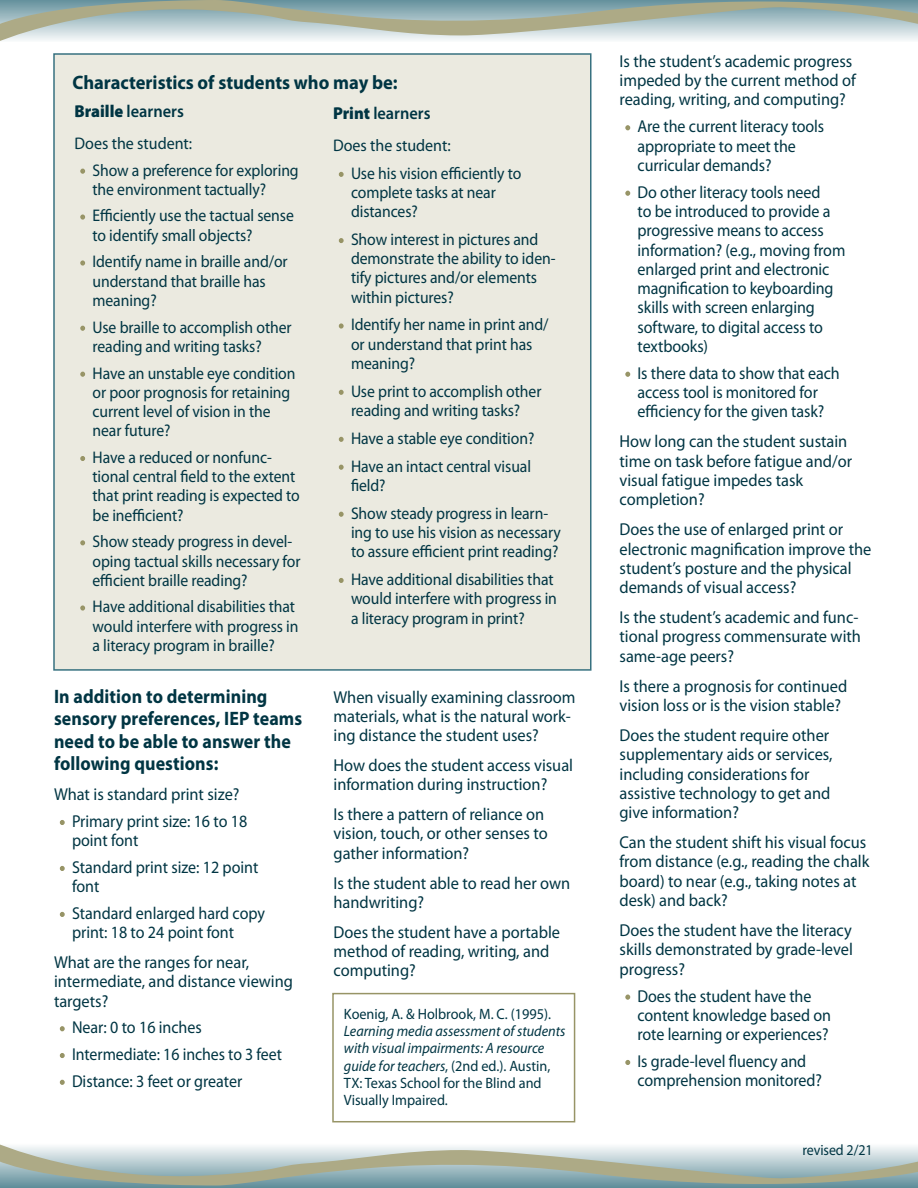
<style>
.page{position:relative;width:918px;height:1188px;background:#fff}
.page>*{position:absolute;margin:0;border:0;box-sizing:border-box;transform-origin:0 0}
.Heading_-_Level_1{font:700 19.5px/22.5px "Myriad Pro";letter-spacing:.005em;color:#003543;scale:.92 1}
.Heading_-_Level_1-2{font:700 19.5px "Myriad Pro";letter-spacing:.005em;color:#003543;scale:.95 1}
.Text_-_Level_1{font:17.25px/19.2px "Myriad Pro";color:#003543;scale:.95 1}
.Bullet_-_Level_1{font:17.25px/19.2px "Myriad Pro";letter-spacing:-.005em;color:#003543;scale:.93 1}
.Bullet_-_Level_1-2{font:17.25px "Myriad Pro";letter-spacing:-.005em;color:#003543;scale:.92 1}
.Heading_-_Level_2{font:600 17.25px "Myriad Pro";color:#003543;scale:.95 1}
.Bullet_-_Level_1-3{font:16.8px/19.2px "Myriad Pro";letter-spacing:-.005em;color:#003543;scale:.93 1}
.Text_-_Level_1-2{font:16.8px "Myriad Pro";color:#003543;scale:.95 1}
.Text_-_Level_1-3{font:15px/17.2px "Myriad Pro";color:#003543;scale:.95 1}
.Bullet_-_Level_1-4{font:15px "Myriad Pro";letter-spacing:-.005em;color:#003543;scale:.93 1}
.s1{font-weight:900}
.s2{color:#979466}
.s3{font-style:italic}
</style>
<div class="page">
<svg style="left:0;top:0;width:918px;height:41px;background:#b0bfba"></svg>
<svg style="left:0;top:1144px;width:918px;height:44px;background:#afbfba"></svg>
<div style="left:54px;top:54px;width:537px;height:616px;background:#ebeae0"></div>
<div style="left:53px;top:53px;width:539px;height:618px;border:2px solid #377180"></div>
<div style="left:332px;top:993px;width:243px;height:129px;border:2px solid #979466"></div>
<svg style="left:60px;top:820px;width:5px;height:5px"></svg>
<svg style="left:60px;top:866px;width:5px;height:5px"></svg>
<svg style="left:60px;top:912px;width:5px;height:5px"></svg>
<svg style="left:60px;top:1026px;width:5px;height:5px"></svg>
<svg style="left:60px;top:1053px;width:5px;height:5px"></svg>
<svg style="left:60px;top:1080px;width:5px;height:5px"></svg>
<svg style="left:625px;top:125px;width:5px;height:5px"></svg>
<svg style="left:625px;top:191px;width:5px;height:5px"></svg>
<svg style="left:625px;top:372px;width:5px;height:5px"></svg>
<svg style="left:625px;top:995px;width:5px;height:5px"></svg>
<svg style="left:625px;top:1060px;width:5px;height:5px"></svg>
<svg style="left:80px;top:169px;width:5px;height:5px"></svg>
<svg style="left:80px;top:215px;width:5px;height:5px"></svg>
<svg style="left:80px;top:261px;width:5px;height:5px"></svg>
<svg style="left:80px;top:326px;width:5px;height:5px"></svg>
<svg style="left:80px;top:372px;width:5px;height:5px"></svg>
<svg style="left:80px;top:456px;width:5px;height:5px"></svg>
<svg style="left:80px;top:540px;width:5px;height:5px"></svg>
<svg style="left:80px;top:606px;width:5px;height:5px"></svg>
<svg style="left:339px;top:172px;width:5px;height:5px"></svg>
<svg style="left:339px;top:238px;width:5px;height:5px"></svg>
<svg style="left:339px;top:324px;width:5px;height:5px"></svg>
<svg style="left:339px;top:390px;width:5px;height:5px"></svg>
<svg style="left:339px;top:437px;width:5px;height:5px"></svg>
<svg style="left:339px;top:465px;width:5px;height:5px"></svg>
<svg style="left:339px;top:512px;width:5px;height:5px"></svg>
<svg style="left:339px;top:578px;width:5px;height:5px"></svg>
<h1 class="Heading_-_Level_1-2" style="left:72px;top:72px;width:344px">Characteristics of students who may be:</h1>
<p class="Heading_-_Level_2" style="left:333px;top:103px;width:104px"><span class="s1">Print</span> learners</p>
<p class="Text_-_Level_1-2" style="left:333px;top:136px;width:125px">Does the student:</p>
<p class="Bullet_-_Level_1-3" style="left:351px;top:164px;width:185px;text-indent:-12px"><span class="s2">•</span> Use his vision efficiently to complete tasks at near distances?</p>
<p class="Bullet_-_Level_1-3" style="left:351px;top:230px;width:221px;text-indent:-12px"><span class="s2">•</span> Show interest in pictures and demonstrate the ability to iden&shy;tify pictures and/or elements within pictures?</p>
<p class="Bullet_-_Level_1-3" style="left:351px;top:316px;width:214px;text-indent:-12px"><span class="s2">•</span> Identify her name in print and/ or understand that print has meaning?</p>
<p class="Bullet_-_Level_1-3" style="left:339px;top:382px;width:219px;text-align:center"><span class="s2">•</span> Use print to accomplish other reading and writing tasks?</p>
<p class="Bullet_-_Level_1-3" style="left:339px;top:429px;width:212px"><span class="s2">•</span> Have a stable eye condition?</p>
<p class="Bullet_-_Level_1-3" style="left:351px;top:457px;width:195px;text-indent:-12px"><span class="s2">•</span> Have an intact central visual field?</p>
<p class="Bullet_-_Level_1-3" style="left:351px;top:504px;width:227px;text-indent:-12px"><span class="s2">•</span> Show steady progress in learn&shy;ing to use his vision as necessary to assure efficient print reading?</p>
<p class="Bullet_-_Level_1-3" style="left:351px;top:570px;width:223px;text-indent:-12px"><span class="s2">•</span> Have additional disabilities that would interfere with progress in a literacy program in print?</p>
<p class="Heading_-_Level_2" style="left:75px;top:101px;width:117px"><span class="s1">Braille</span> learners</p>
<p class="Text_-_Level_1-2" style="left:75px;top:134px;width:125px">Does the student:</p>
<p class="Bullet_-_Level_1-3" style="left:93px;top:161px;width:223px;text-indent:-12px"><span class="s2">•</span> Show a preference for exploring the environment tactually?</p>
<p class="Bullet_-_Level_1-3" style="left:93px;top:207px;width:218px;text-indent:-12px"><span class="s2">•</span> Efficiently use the tactual sense to identify small objects?</p>
<p class="Bullet_-_Level_1-3" style="left:93px;top:253px;width:211px;text-indent:-12px"><span class="s2">•</span> Identify name in braille and/or understand that braille has meaning?</p>
<p class="Bullet_-_Level_1-3" style="left:93px;top:318px;width:216px;text-indent:-12px"><span class="s2">•</span> Use braille to accomplish other reading and writing tasks?</p>
<p class="Bullet_-_Level_1-3" style="left:93px;top:364px;width:220px;text-indent:-12px"><span class="s2">•</span> Have an unstable eye condition or poor prognosis for retaining current level of vision in the near future?</p>
<p class="Bullet_-_Level_1-3" style="left:93px;top:448px;width:224px;text-indent:-12px"><span class="s2">•</span> Have a reduced or nonfunc&shy;tional central field to the extent that print reading is expected to be inefficient?</p>
<p class="Bullet_-_Level_1-3" style="left:93px;top:532px;width:225px;text-indent:-12px"><span class="s2">•</span> Show steady progress in devel&shy;oping tactual skills necessary for efficient braille reading?</p>
<p class="Bullet_-_Level_1-3" style="left:93px;top:598px;width:223px;text-indent:-12px"><span class="s2">•</span> Have additional disabilities that would interfere with progress in a literacy program in braille?</p>
<h1 class="Heading_-_Level_1" style="left:54px;top:685px;width:271px">In addition to determining sensory preferences, IEP teams need to be able to answer the following questions:</h1>
<p class="Text_-_Level_1" style="left:54px;top:785px;width:197px">What is standard print size?</p>
<p class="Bullet_-_Level_1" style="left:72px;top:812px;width:190px;text-indent:-12px"><span class="s2">•</span> Primary print size: 16 to 18 point font</p>
<p class="Bullet_-_Level_1" style="left:72px;top:858px;width:202px;text-indent:-12px"><span class="s2">•</span> Standard print size: 12 point font</p>
<p class="Bullet_-_Level_1" style="left:72px;top:904px;width:209px;text-indent:-12px"><span class="s2">•</span> Standard enlarged hard copy print: 18 to 24 point font</p>
<p class="Text_-_Level_1" style="left:54px;top:953px;width:253px">What are the ranges for near, intermediate, and distance viewing targets?</p>
<p class="Bullet_-_Level_1" style="left:60px;top:1018px;width:154px"><span class="s2">•</span> Near: 0 to 16 inches</p>
<p class="Bullet_-_Level_1-2" style="left:60px;top:1045px;width:243px"><span class="s2">•</span> Intermediate: 16 inches to 3 feet</p>
<p class="Bullet_-_Level_1" style="left:60px;top:1072px;width:197px"><span class="s2">•</span> Distance: 3 feet or greater</p>
<p class="Text_-_Level_1" style="left:334px;top:687px;width:256px">When visually examining classroom materials, what is the natural work&shy;ing distance the student uses?</p>
<p class="Text_-_Level_1" style="left:334px;top:756px;width:254px">How does the student access visual information during instruction?</p>
<p class="Text_-_Level_1" style="left:334px;top:805px;width:227px">Is there a pattern of reliance on vision, touch, or other senses to gather information?</p>
<p class="Text_-_Level_1" style="left:334px;top:873px;width:251px">Is the student able to read her own handwriting?</p>
<p class="Text_-_Level_1" style="left:334px;top:923px;width:240px">Does the student have a portable method of reading, writing, and computing?</p>
<p class="Text_-_Level_1-3" style="left:344px;top:1006px;width:235px">Koenig, A. &amp; Holbrook, M. C. (1995).<br><span class="s3">Learning media assessment of students with visual impairments: A resource guide for teachers</span>, (2nd ed.). Austin, TX: Texas School for the Blind and Visually Impaired.</p>
<p class="Text_-_Level_1" style="left:620px;top:52px;width:250px">Is the student’s academic progress impeded by the current method of reading, writing, and computing?</p>
<p class="Bullet_-_Level_1" style="left:638px;top:117px;width:202px;text-indent:-12px"><span class="s2">•</span> Are the current literacy tools appropriate to meet the curricular demands?</p>
<p class="Bullet_-_Level_1" style="left:638px;top:183px;width:225px;text-indent:-12px"><span class="s2">•</span> Do other literacy tools need<br>to be introduced to provide a progressive means to access information? (e.g., moving from enlarged print and electronic magnification to keyboarding skills with screen enlarging software, to digital access to textbooks)</p>
<p class="Bullet_-_Level_1" style="left:626px;top:364px;width:232px;text-align:center"><span class="s2">•</span> Is there data to show that each access tool is monitored for efficiency for the given task?</p>
<p class="Text_-_Level_1" style="left:620px;top:432px;width:246px">How long can the student sustain time on task before fatigue and/or visual fatigue impedes task completion?</p>
<p class="Text_-_Level_1" style="left:620px;top:520px;width:267px">Does the use of enlarged print or electronic magnification improve the student’s posture and the physical demands of visual access?</p>
<p class="Text_-_Level_1" style="left:620px;top:608px;width:256px">Is the student’s academic and func&shy;tional progress commensurate with same-age peers?</p>
<p class="Text_-_Level_1" style="left:620px;top:677px;width:241px">Is there a prognosis for continued vision loss or is the vision stable?</p>
<p class="Text_-_Level_1" style="left:620px;top:726px;width:226px">Does the student require other supplementary aids or services, including considerations for assistive technology to get and give information?</p>
<p class="Text_-_Level_1" style="left:620px;top:833px;width:265px">Can the student shift his visual focus from distance (e.g., reading the chalk board) to near (e.g., taking notes at desk) and back?</p>
<p class="Text_-_Level_1" style="left:620px;top:921px;width:247px;text-align:justify">Does the student have the literacy skills demonstrated by grade-level progress?</p>
<p class="Bullet_-_Level_1" style="left:638px;top:987px;width:209px;text-indent:-12px"><span class="s2">•</span> Does the student have the content knowledge based on rote learning or experiences?</p>
<p class="Bullet_-_Level_1" style="left:638px;top:1052px;width:200px;text-indent:-12px"><span class="s2">•</span> Is grade-level fluency and comprehension monitored?</p>
<p class="Bullet_-_Level_1-4" style="left:802px;top:1142px;width:77px">revised 2/21</p>
</div>
